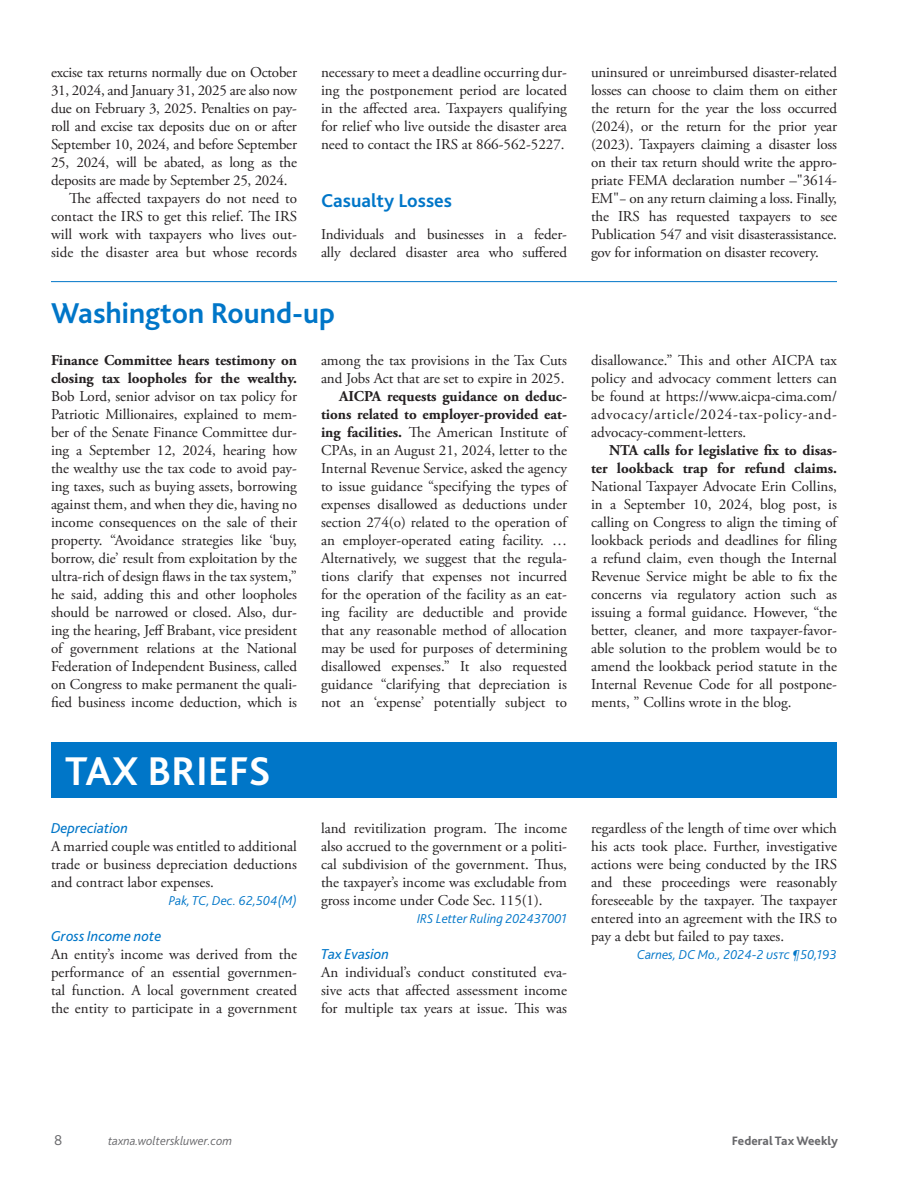
<style>
.page{position:relative;width:918px;height:1188px;background:#fff}
.page>*{position:absolute;margin:0;border:0;box-sizing:border-box;transform-origin:0 0}
.t1{font:700 42px "Bliss 2";color:#fff}
.t2{font:700 30px "Bliss 2";color:#0076c8}
.t3{font:700 19.5px "Bliss 2";color:#0076c8}
.t4{font:15px/18px "Adobe Garamond Pro";color:#231f20;text-align:justify}
.t5{font:700 15px/18px "Adobe Garamond Pro";letter-spacing:-.005em;color:#231f20}
.t6{font:italic 15px "Bliss 2";color:#0076c8}
.t7{font:300 15px "Bliss 2";color:#69696c}
.t8{font:italic 300 13.5px "Bliss 2";color:#0076c8}
.t9{font:italic 300 12.75px "Bliss 2";color:#69696c}
.t10{font:800 12.75px "Bliss 2";color:#69696c}
.s1{font-weight:700}
</style>
<div class="page">
<hr style="left:51px;top:281px;width:786px;height:1px;background:#0076c8">
<div style="left:51px;top:742px;width:786px;height:56px;background:#0076c8"></div>
<p class="t4" style="left:51px;top:63px;width:248px">excise tax returns normally due on October</p>
<p class="t4" style="left:51px;top:81px;width:248px">31, 2024, and January 31, 2025 are also now</p>
<p class="t4" style="left:51px;top:99px;width:247px">due on February 3, 2025. Penalties on pay-</p>
<p class="t4" style="left:51px;top:117px;width:247px">roll and excise tax deposits due on or after</p>
<p class="t4" style="left:51px;top:135px;width:247px">September 10, 2024, and before September</p>
<p class="t4" style="left:51px;top:153px;width:247px">25, 2024, will be abated, as long as the</p>
<p class="t4" style="left:51px;top:171px;width:238px">deposits are made by September 25, 2024.</p>
<p class="t4" style="left:69px;top:189px;width:229px">The affected taxpayers do not need to</p>
<p class="t4" style="left:51px;top:207px;width:248px">contact the IRS to get this relief. The IRS</p>
<p class="t4" style="left:51px;top:225px;width:248px">will work with taxpayers who lives out-</p>
<p class="t4" style="left:51px;top:243px;width:248px">side the disaster area but whose records</p>
<p class="t4" style="left:321px;top:63px;width:248px">necessary to meet a deadline occurring dur&shy;ing the postponement period are located in the affected area. Taxpayers qualifying for relief who live outside the disaster area need to contact the IRS at 866-562-5227.</p>
<h3 class="t3" style="left:321px;top:188px;width:133px">Casualty Losses</h3>
<p class="t4" style="left:321px;top:225px;width:248px">Individuals and businesses in a feder&shy;ally declared disaster area who suffered</p>
<h2 class="t2" style="left:51px;top:294px;width:286px">Washington Round-up</h2>
<p class="t5" style="left:51px;top:351px;width:248px">Finance Committee hears testimony on closing tax loopholes for the wealthy.</p>
<p class="t4" style="left:51px;top:387px;width:248px">Bob Lord, senior advisor on tax policy for Patriotic Millionaires, explained to mem&shy;ber of the Senate Finance Committee dur&shy;ing a September 12, 2024, hearing how the wealthy use the tax code to avoid pay&shy;ing taxes, such as buying assets, borrowing against them, and when they die, having no income consequences on the sale of their property. “Avoidance strategies like ‘buy, borrow, die’ result from exploitation by the ultra-rich of design flaws in the tax system,” he said, adding this and other loopholes should be narrowed or closed. Also, dur&shy;ing the hearing, Jeff Brabant, vice president of government relations at the National Federation of Independent Business, called on Congress to make permanent the quali&shy;fied business income deduction, which is</p>
<p class="t4" style="left:321px;top:351px;width:248px">among the tax provisions in the Tax Cuts and Jobs Act that are set to expire in 2025.</p>
<p class="t4" style="left:321px;top:387px;width:248px;text-indent:18px"><span class="s1">AICPA requests guidance on deduc&shy;tions related to employer-provided eat&shy;ing facilities.</span> The American Institute of CPAs, in an August 21, 2024, letter to the Internal Revenue Service, asked the agency to issue guidance “specifying the types of expenses disallowed as deductions under section 274(o) related to the operation of an employer-operated eating facility. … Alternatively, we suggest that the regula&shy;tions clarify that expenses not incurred for the operation of the facility as an eat&shy;ing facility are deductible and provide that any reasonable method of allocation may be used for purposes of determining disallowed expenses.” It also requested guidance “clarifying that depreciation is not an ‘expense’ potentially subject to</p>
<h1 class="t1" style="left:65px;top:744px;width:207px">TAX BRIEFS</h1>
<p class="t6" style="left:51px;top:818px;width:78px">Depreciation</p>
<p class="t4" style="left:51px;top:837px;width:247px">A married couple was entitled to additional trade or business depreciation deductions and contract labor expenses.</p>
<p class="t8" style="left:169px;top:892px;width:130px">Pak, TC, Dec. 62,504(M)</p>
<p class="t6" style="left:51px;top:926px;width:112px">Gross Income note</p>
<p class="t4" style="left:51px;top:945px;width:248px">An entity’s income was derived from the performance of an essential governmen&shy;tal function. A local government created the entity to participate in a government</p>
<p class="t4" style="left:321px;top:819px;width:248px">land revitilization program. The income also accrued to the government or a politi&shy;cal subdivision of the government. Thus, the taxpayer’s income was excludable from gross income under Code Sec. 115(1).</p>
<p class="t8" style="left:417px;top:910px;width:151px">IRS Letter Ruling 202437001</p>
<p class="t6" style="left:321px;top:944px;width:70px">Tax Evasion</p>
<p class="t4" style="left:321px;top:963px;width:248px">An individual’s conduct constituted eva&shy;sive acts that affected assessment income for multiple tax years at issue. This was</p>
<p class="t4" style="left:591px;top:63px;width:248px">uninsured or unreimbursed disaster-related losses can choose to claim them on either the return for the year the loss occurred (2024), or the return for the prior year (2023). Taxpayers claiming a disaster loss on their tax return should write the appro&shy;priate FEMA declaration number –"3614- EM"− on any return claiming a loss. Finally, the IRS has requested taxpayers to see Publication 547 and visit disasterassistance. gov for information on disaster recovery.</p>
<p class="t4" style="left:591px;top:351px;width:248px">disallowance.” This and other AICPA tax policy and advocacy comment letters can be found at https://www.aicpa-cima.com/ advocacy/article/2024-tax-policy-and&shy;advocacy-comment-letters.</p>
<p class="t5" style="left:591px;top:441px;width:248px;text-align:right">NTA calls for legislative fix to disas&shy;ter lookback trap for refund claims.</p>
<p class="t4" style="left:591px;top:477px;width:248px">National Taxpayer Advocate Erin Collins, in a September 10, 2024, blog post, is calling on Congress to align the timing of lookback periods and deadlines for filing a refund claim, even though the Internal Revenue Service might be able to fix the concerns via regulatory action such as issuing a formal guidance. However, “the better, cleaner, and more taxpayer-favor&shy;able solution to the problem would be to amend the lookback period statute in the Internal Revenue Code for all postpone&shy;ments, ” Collins wrote in the blog.</p>
<p class="t4" style="left:591px;top:819px;width:248px">regardless of the length of time over which his acts took place. Further, investigative actions were being conducted by the IRS and these proceedings were reasonably foreseeable by the taxpayer. The taxpayer entered into an agreement with the IRS to pay a debt but failed to pay taxes.</p>
<p class="t8" style="left:637px;top:946px;width:201px">Carnes, DC Mo., 2024-2 ustc ¶50,193</p>
<p class="t7" style="left:54px;top:1131px;width:10px">8</p>
<p class="t9" style="left:108px;top:1133px;width:126px">taxna.wolterskluwer.com</p>
<p class="t10" style="left:732px;top:1133px;width:108px">Federal Tax Weekly</p>
</div>
